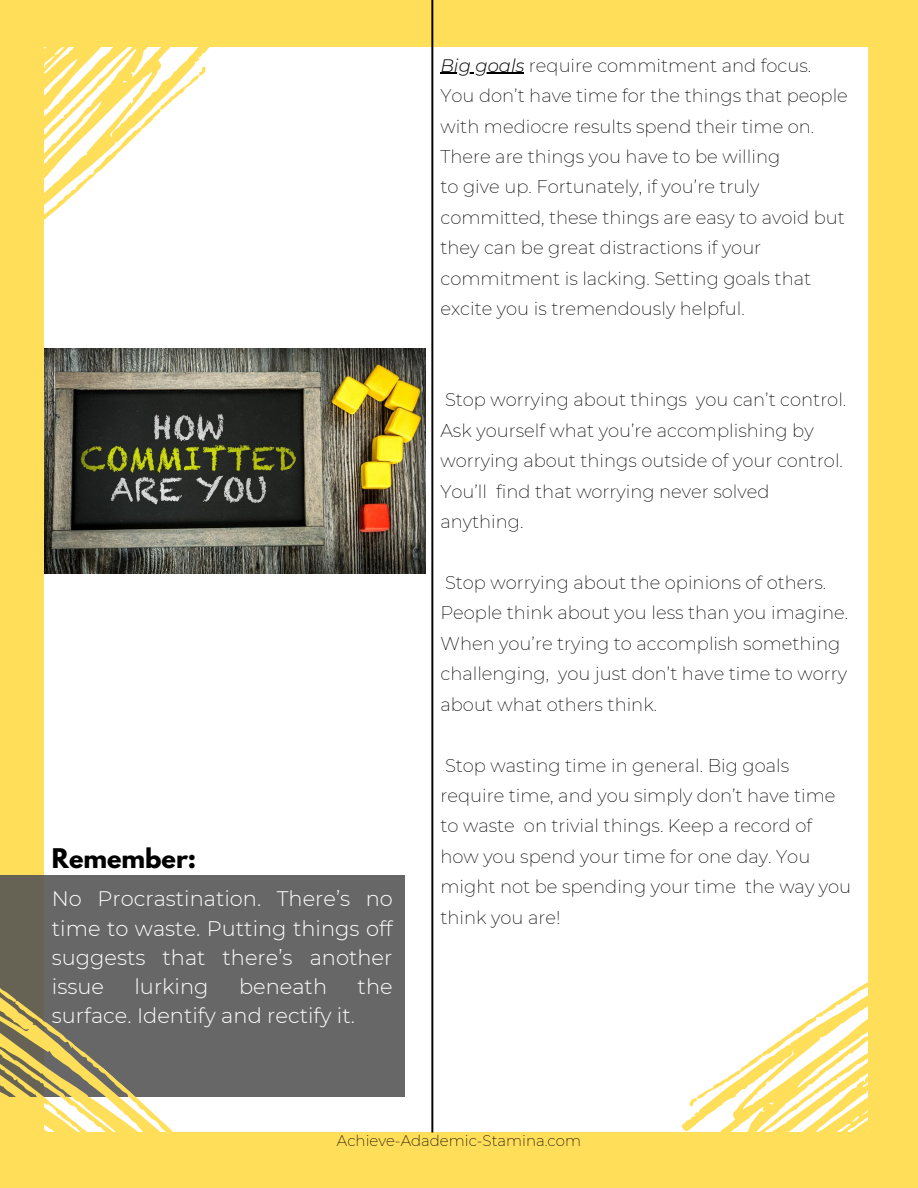
<style>
.page{position:relative;width:918px;height:1188px;background:#ffde59}
.page>*{position:absolute;margin:0;border:0;box-sizing:border-box;transform-origin:0 0}
.t1{font:700 24px "League Spartan";color:#000}
.t2{font:300 21px/29.2px "Montserrat";color:#fff;text-align:justify}
.t3{font:200 18px/30.5px "Montserrat";color:#000}
.t4{font:200 15px "Montserrat";color:#000}
.s1{font-weight:300;font-style:italic}
</style>
<div class="page">
<div style="left:44px;top:47px;width:824px;height:1085px;background:#fff"></div>
<hr style="left:440px;top:73px;width:84px;height:1px;background:#000">
<svg style="left:431px;top:0;width:2px;height:1132px;background:#30302f"></svg>
<div style="left:0;top:875px;width:404px;height:222px;background:#676767"></div>
<svg style="left:0;top:921px;width:173px;height:211px"></svg>
<svg style="left:0;top:983px;width:17px;height:22px"></svg>
<img style="left:44px;top:348px;width:382px;height:225px">
<svg style="left:681px;top:982px;width:187px;height:150px"></svg>
<svg style="left:687px;top:1054px;width:77px;height:53px"></svg>
<svg style="left:44px;top:47px;width:166px;height:173px"></svg>
<svg style="left:139px;top:66px;width:69px;height:63px"></svg>
<p class="t3" style="left:440px;top:50px;width:409px"><span class="s1">Big goals</span> require commitment and focus.<br>You don’t have time for the things that people with mediocre results spend their time on.<br>There are things you have to be willing<br>to give up. Fortunately, if you’re truly committed, these things are easy to avoid but they can be great distractions if your commitment is lacking. Setting goals that excite you is tremendously helpful.</p>
<p class="t3" style="left:440px;top:385px;width:407px">Stop worrying about things you can’t control.<br>Ask yourself what you’re accomplishing by worrying about things outside of your control.<br>You’ll find that worrying never solved anything.</p>
<h1 class="t1" style="left:52px;top:846px;width:146px">Remember:</h1>
<p class="t2" style="left:52px;top:884px;width:343px">No Procrastination. There’s no time to waste. Putting things off suggests that there’s another issue</p>
<p class="t2" style="left:135px;top:972px;width:76px">lurking</p>
<p class="t2" style="left:239px;top:972px;width:90px">beneath</p>
<p class="t2" style="left:358px;top:972px;width:37px">the</p>
<p class="t2" style="left:52px;top:1001px;width:305px">surface. Identify and rectify it.</p>
<p class="t3" style="left:440px;top:567px;width:409px">Stop worrying about the opinions of others.<br>People think about you less than you imagine.<br>When you’re trying to accomplish something challenging, you just don’t have time to worry about what others think.</p>
<p class="t3" style="left:440px;top:750px;width:412px">Stop wasting time in general. Big goals require time, and you simply don’t have time to waste on trivial things. Keep a record of how you spend your time for one day. You might not be spending your time the way you think you are!</p>
<p class="t4" style="left:337px;top:1132px;width:246px">Achieve-Adademic-Stamina.com</p>
</div>
